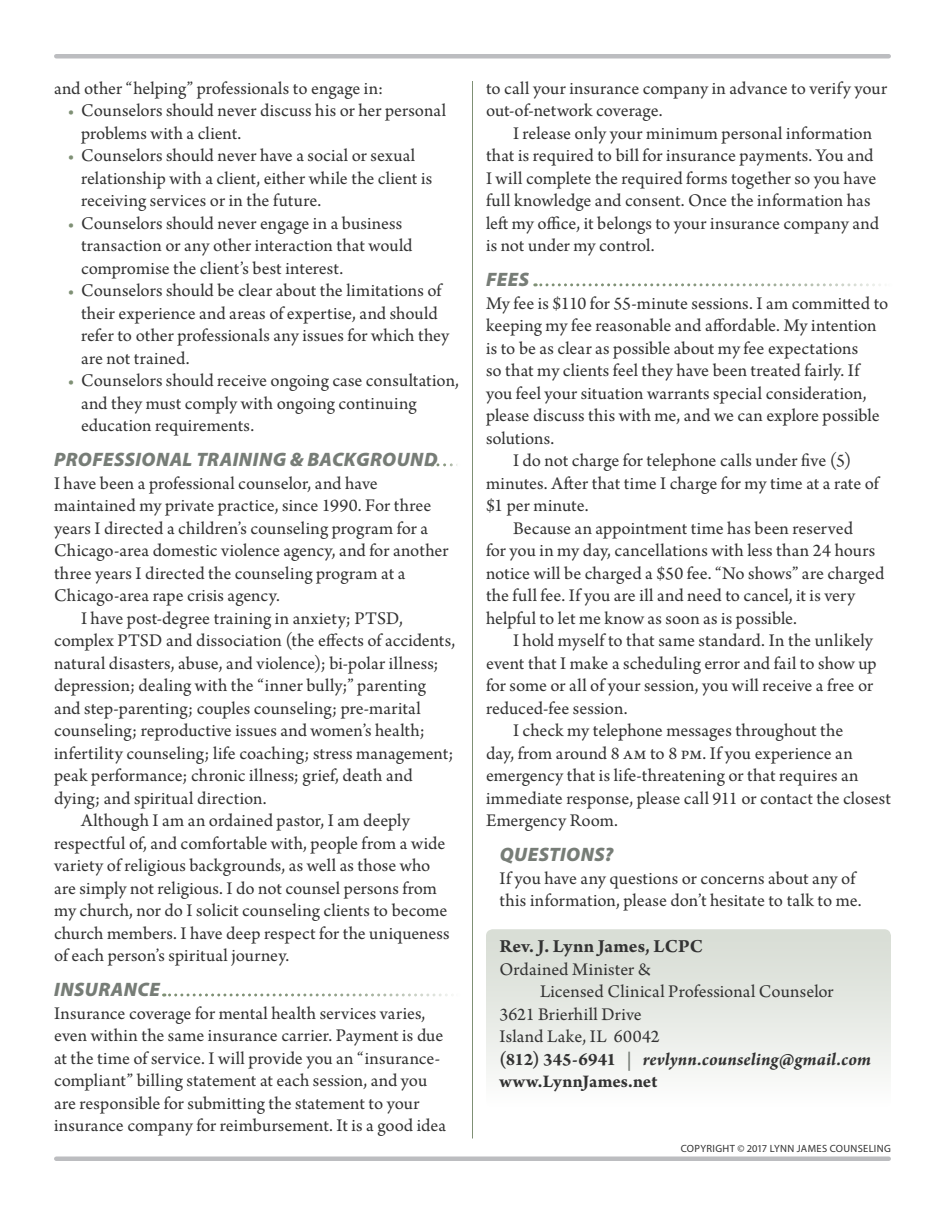
<style>
.page{position:relative;width:945px;height:1215px;background:#fff}
.page>*{position:absolute;margin:0;border:0;box-sizing:border-box;transform-origin:0 0}
.Subheads{font:italic 900 19.5px "Myriad Pro";letter-spacing:.02em;color:#777d77}
.Body_copy{font:700 19.5px "Arno Pro";letter-spacing:.01em;color:#333}
.Body_copy-2{font:18.75px/22.5px "Arno Pro";letter-spacing:.005em;color:#333}
.Body_copy-3{font:italic 700 18.75px "Arno Pro";letter-spacing:.005em;color:#333}
.Body_copy-4{font:700 18.75px "Arno Pro";letter-spacing:.005em;color:#333}
.HIPPA_body_copy{font:10.5px "Myriad Pro";letter-spacing:.035em;color:#333}
.s1{color:#7f9075}
.s2{font-style:normal}
.s3{font-style:normal;color:#777d77}
</style>
<div class="page">
<svg style="left:486px;top:929px;width:405px;height:145px;background:#e4e8e2"></svg>
<svg style="left:438px;top:463px;width:19px;height:3px"></svg>
<svg style="left:164px;top:993px;width:288px;height:3px"></svg>
<hr style="left:56px;top:54px;width:833px;height:4px;background:#bcbdc0">
<hr style="left:472px;top:81px;width:1px;height:1057px;background:#7f9075">
<div style="left:56px;top:1156px;width:833px;height:5px;background:#bcbdc0"></div>
<svg style="left:535px;top:283px;width:346px;height:3px"></svg>
<p class="Body_copy-2" style="left:54px;top:78px;width:331px">and other “helping” professionals to engage in:</p>
<p class="Body_copy-2" style="left:81px;top:100px;width:367px;text-indent:-14px"><span class="s1">•</span> Counselors should never discuss his or her personal problems with a client.</p>
<p class="Body_copy-2" style="left:81px;top:145px;width:353px;text-indent:-14px"><span class="s1">•</span> Counselors should never have a social or sexual relationship with a client, either while the client is receiving services or in the future.</p>
<p class="Body_copy-2" style="left:81px;top:213px;width:333px;text-indent:-14px"><span class="s1">•</span> Counselors should never engage in a business transaction or any other interaction that would compromise the client’s best interest.</p>
<p class="Body_copy-2" style="left:81px;top:280px;width:370px;text-indent:-14px"><span class="s1">•</span> Counselors should be clear about the limitations of their experience and areas of expertise, and should refer to other professionals any issues for which they are not trained.</p>
<p class="Body_copy-2" style="left:81px;top:370px;width:379px;text-indent:-14px"><span class="s1">•</span> Counselors should receive ongoing case consultation, and they must comply with ongoing continuing education requirements.</p>
<p class="Subheads" style="left:54px;top:447px;width:385px">PROFESSIONAL TRAINING &amp; BACKGROUND</p>
<p class="Body_copy-2" style="left:54px;top:473px;width:396px">I have been a professional counselor, and have maintained my private practice, since 1990. For three years I directed a children’s counseling program for a Chicago-area domestic violence agency, and for another three years I directed the counseling program at a Chicago-area rape crisis agency.</p>
<p class="Body_copy-2" style="left:54px;top:608px;width:403px;text-indent:27px">I have post-degree training in anxiety; PTSD, complex PTSD and dissociation (the effects of accidents, natural disasters, abuse, and violence); bi‑polar illness; depression; dealing with the “inner bully;” parenting and step-parenting; couples counseling; pre‑marital counseling; reproductive issues and women’s health; infertility counseling; life coaching; stress management; peak performance; chronic illness; grief, death and dying; and spiritual direction.</p>
<p class="Body_copy-2" style="left:54px;top:810px;width:397px;text-indent:27px">Although I am an ordained pastor, I am deeply respectful of, and comfortable with, people from a wide variety of religious backgrounds, as well as those who are simply not religious. I do not counsel persons from my church, nor do I solicit counseling clients to become church members. I have deep respect for the uniqueness of each person’s spiritual journey.</p>
<p class="Subheads" style="left:54px;top:977px;width:107px">INSURANCE</p>
<p class="Body_copy-2" style="left:54px;top:1003px;width:394px">Insurance coverage for mental health services varies, even within the same insurance carrier. Payment is due at the time of service. I will provide you an “insurance&shy;compliant” billing statement at each session, and you are responsible for submitting the statement to your insurance company for reimbursement. It is a good idea</p>
<p class="Body_copy-2" style="left:486px;top:78px;width:403px">to call your insurance company in advance to verify your out-of-network coverage.</p>
<p class="Body_copy-2" style="left:486px;top:123px;width:395px;text-indent:27px">I release only your minimum personal information that is required to bill for insurance payments. You and I will complete the required forms together so you have full knowledge and consent. Once the information has left my office, it belongs to your insurance company and is not under my control.</p>
<p class="Subheads" style="left:486px;top:267px;width:45px">FEES</p>
<p class="Body_copy-2" style="left:486px;top:293px;width:404px">My fee is $110 for 55-minute sessions. I am committed to keeping my fee reasonable and affordable. My intention is to be as clear as possible about my fee expectations<br>so that my clients feel they have been treated fairly. If you feel your situation warrants special consideration, please discuss this with me, and we can explore possible solutions.</p>
<p class="Body_copy-2" style="left:486px;top:450px;width:394px;text-indent:27px">I do not charge for telephone calls under five (5) minutes. After that time I charge for my time at a rate of $1 per minute.</p>
<p class="Body_copy-2" style="left:486px;top:518px;width:400px;text-indent:27px">Because an appointment time has been reserved<br>for you in my day, cancellations with less than 24 hours notice will be charged a $50 fee. “No shows” are charged the full fee. If you are ill and need to cancel, it is very helpful to let me know as soon as is possible.</p>
<p class="Body_copy-2" style="left:486px;top:630px;width:392px;text-indent:27px">I hold myself to that same standard. In the unlikely event that I make a scheduling error and fail to show up for some or all of your session, you will receive a free or reduced-fee session.</p>
<p class="Body_copy-2" style="left:486px;top:720px;width:406px;text-indent:27px">I check my telephone messages throughout the<br>day, from around 8 am to 8 pm. If you experience an emergency that is life-threatening or that requires an immediate response, please call 911 or contact the closest Emergency Room.</p>
<p class="Subheads" style="left:500px;top:842px;width:115px">QUESTIONS?</p>
<p class="Body_copy-2" style="left:500px;top:868px;width:364px">If you have any questions or concerns about any of this information, please don’t hesitate to talk to me.</p>
<p class="Body_copy" style="left:500px;top:935px;width:205px">Rev. J. Lynn James, LCPC</p>
<p class="Body_copy-2" style="left:500px;top:959px;width:153px">Ordained Minister &amp;</p>
<p class="Body_copy-2" style="left:540px;top:981px;width:295px">Licensed Clinical Professional Counselor</p>
<p class="Body_copy-2" style="left:500px;top:1004px;width:144px">3621 Brierhill Drive</p>
<p class="Body_copy-2" style="left:500px;top:1026px;width:162px">Island Lake, IL 60042</p>
<p class="Body_copy-3" style="left:500px;top:1048px;width:373px"><span class="s2">(812) 345-6941</span> <span class="s3">|</span> revlynn.counseling@gmail.com</p>
<p class="Body_copy-4" style="left:500px;top:1071px;width:159px">www.LynnJames.net</p>
<p class="HIPPA_body_copy" style="left:681px;top:1142px;width:212px">COPYRIGHT © 2017 LYNN JAMES COUNSELING</p>
</div>
